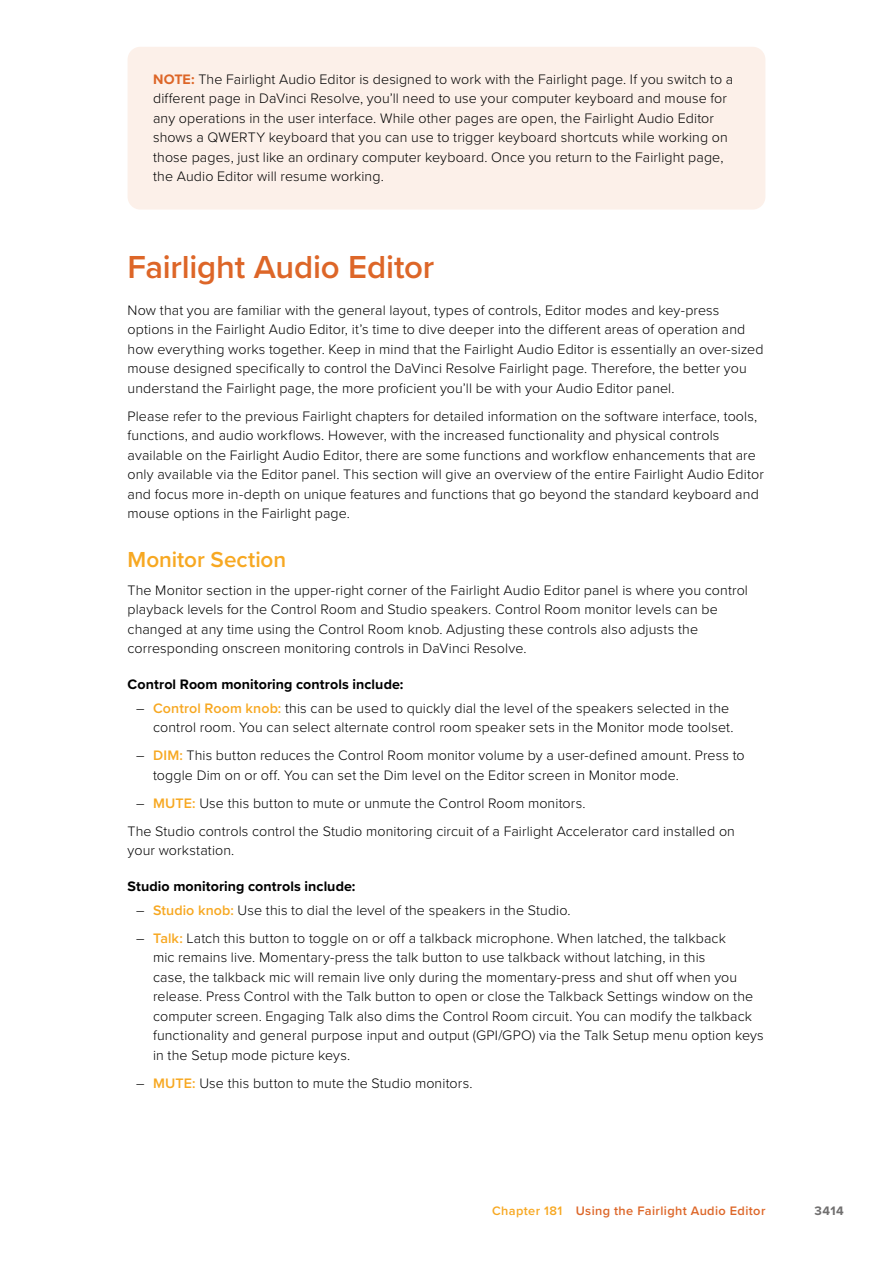
<style>
.page{position:relative;width:893px;height:1263px;background:#fff}
.page>*{position:absolute;margin:0;border:0;box-sizing:border-box;transform-origin:0 0}
.t1{font:600 33px "Proxima Nova";letter-spacing:-.005em;color:#dd6628}
.t2{font:600 22.5px "Proxima Nova";color:#f7a822}
.t3{font:300 14.25px/19.5px "Proxima Nova";letter-spacing:.005em;color:#000}
.t4{font:700 14.25px "Proxima Nova";letter-spacing:.005em;color:#000}
.t5{font:600 12.75px "Proxima Nova";letter-spacing:.03em;color:#dd6628}
.t6{font:700 12.75px "Proxima Nova";color:#706f6f}
.s1{font-weight:700;color:#dd6628}
.s2{font-weight:600;color:#f7a822}
.s3{color:#f7a822}
</style>
<div class="page">
<div style="left:128px;top:47px;width:637px;height:163px;background:#fcf0e9;border-radius:13px"></div>
<p class="t3" style="left:153px;top:68px;width:582px"><span class="s1">NOTE:</span> The Fairlight Audio Editor is designed to work with the Fairlight page. If you switch to a different page in DaVinci Resolve, you’ll need to use your computer keyboard and mouse for any operations in the user interface. While other pages are open, the Fairlight Audio Editor shows a QWERTY keyboard that you can use to trigger keyboard shortcuts while working on those pages, just like an ordinary computer keyboard. Once you return to the Fairlight page, the Audio Editor will resume working.</p>
<h1 class="t1" style="left:128px;top:243px;width:308px">Fairlight Audio Editor</h1>
<p class="t3" style="left:128px;top:300px;width:637px">Now that you are familiar with the general layout, types of controls, Editor modes and key-press options in the Fairlight Audio Editor, it’s time to dive deeper into the different areas of operation and how everything works together. Keep in mind that the Fairlight Audio Editor is essentially an over-sized mouse designed specifically to control the DaVinci Resolve Fairlight page. Therefore, the better you understand the Fairlight page, the more proficient you’ll be with your Audio Editor panel.</p>
<p class="t3" style="left:128px;top:406px;width:638px">Please refer to the previous Fairlight chapters for detailed information on the software interface, tools, functions, and audio workflows. However, with the increased functionality and physical controls available on the Fairlight Audio Editor, there are some functions and workflow enhancements that are only available via the Editor panel. This section will give an overview of the entire Fairlight Audio Editor and focus more in-depth on unique features and functions that go beyond the standard keyboard and mouse options in the Fairlight page.</p>
<h2 class="t2" style="left:128px;top:542px;width:160px">Monitor Section</h2>
<p class="t3" style="left:128px;top:579px;width:622px">The Monitor section in the upper-right corner of the Fairlight Audio Editor panel is where you control playback levels for the Control Room and Studio speakers. Control Room monitor levels can be changed at any time using the Control Room knob. Adjusting these controls also adjusts the corresponding onscreen monitoring controls in DaVinci Resolve.</p>
<p class="t4" style="left:128px;top:673px;width:277px">Control Room monitoring controls include:</p>
<p class="t3" style="left:153px;top:697px;width:582px;text-indent:-17px">– <span class="s2">Control Room knob:</span> this can be used to quickly dial the level of the speakers selected in the control room. You can select alternate control room speaker sets in the Monitor mode toolset.</p>
<p class="t3" style="left:153px;top:745px;width:593px;text-indent:-17px">– <span class="s2">DIM:</span> This button reduces the Control Room monitor volume by a user-defined amount. Press to toggle Dim on or off. You can set the Dim level on the Editor screen in Monitor mode.</p>
<p class="t3" style="left:128px;top:788px;width:609px;line-height:28px;text-indent:9px">– <span class="s2">MUTE:</span> Use this button to mute or unmute the Control Room monitors.<br>The Studio controls control the Studio monitoring circuit of a Fairlight Accelerator card installed on</p>
<p class="t3" style="left:128px;top:840px;width:108px">your workstation.</p>
<p class="t4" style="left:128px;top:875px;width:229px">Studio monitoring controls include:</p>
<p class="t3" style="left:136px;top:899px;width:436px">– <span class="s2">Studio knob:</span> Use this to dial the level of the speakers in the Studio.</p>
<p class="t3" style="left:153px;top:927px;width:612px;text-indent:-17px">– <span class="s2">Talk:</span> Latch this button to toggle on or off a talkback microphone. When latched, the talkback<br>mic remains live. Momentary-press the talk button to use talkback without latching, in this<br>case, the talkback mic will remain live only during the momentary-press and shut off when you release. Press Control with the Talk button to open or close the Talkback Settings window on the computer screen. Engaging Talk also dims the Control Room circuit. You can modify the talkback functionality and general purpose input and output (GPI/GPO) via the Talk Setup menu option keys in the Setup mode picture keys.</p>
<p class="t3" style="left:136px;top:1072px;width:338px">– <span class="s2">MUTE:</span> Use this button to mute the Studio monitors.</p>
<p class="t5" style="left:492px;top:1201px;width:275px"><span class="s3">Chapter 181</span> Using the Fairlight Audio Editor</p>
<p class="t6" style="left:815px;top:1201px;width:31px">3414</p>
</div>
